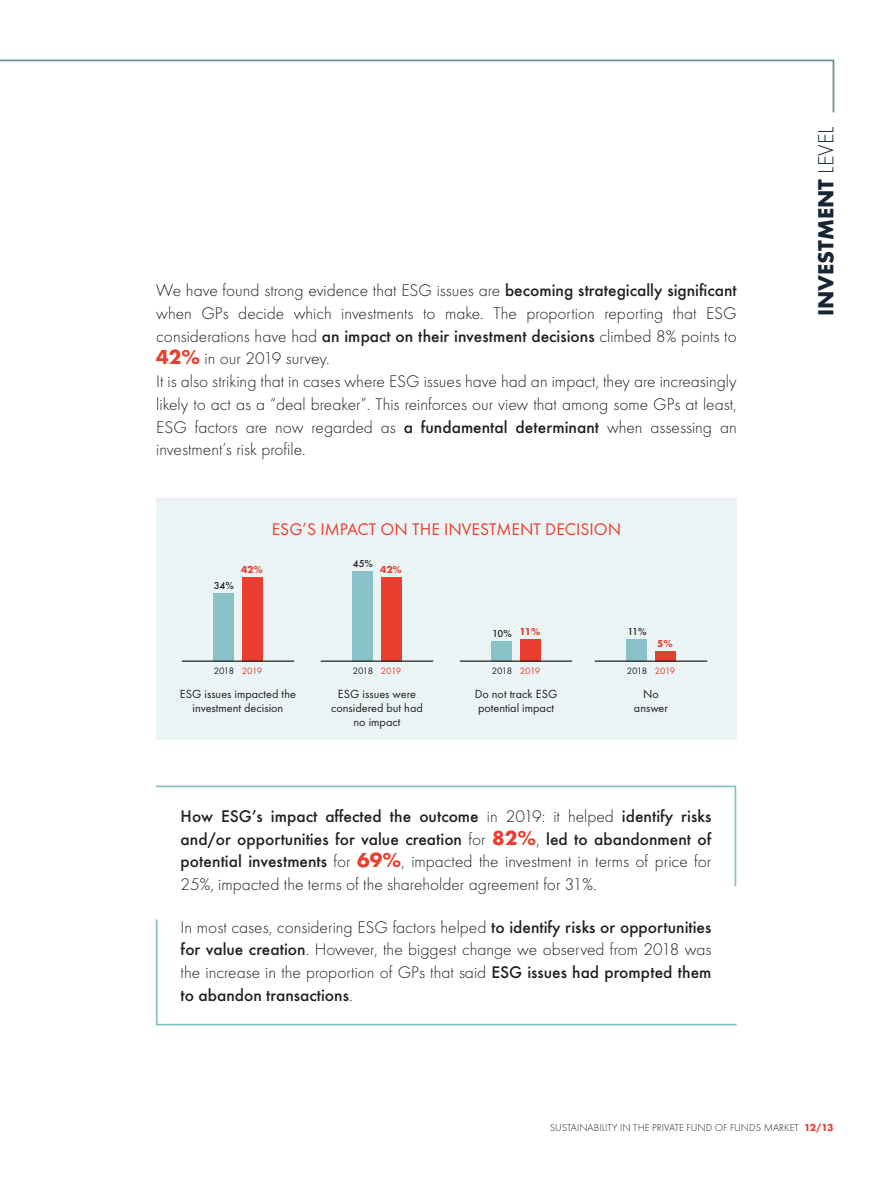
<style>
.page{position:relative;width:893px;height:1191px;background:#fff}
.page>*{position:absolute;margin:0;border:0;box-sizing:border-box;transform-origin:0 0}
.t1{font:700 22.75px "Futura TOT";color:#172434}
.t2{font:300 17.5px/22.8px "Futura TOT";color:#231f20;text-align:justify}
.t3{font:500 17.5px/22.8px "Futura TOT";color:#231f20;text-align:justify}
.t4{font:17.5px "Futura TOT Boo";color:#e93e2f}
.t5{font:12.25px/14px "Futura TOT Boo";color:#231f20;text-align:center}
.t6{font:300 10.5px "Futura TOT";color:#231f20}
.t7{font:500 10.5px "Futura TOT";letter-spacing:-.04em;color:#231f20}
.t8{font:700 10.5px "Futura TOT";color:#e93e2f}
.t9{font:9.62px "Futura TOT Boo";letter-spacing:-.07em;color:#231f20}
.t10{font:9.62px "Futura TOT Boo";letter-spacing:-.07em;color:#e93e2f}
.s1{font-weight:500}
.s2{font-weight:700;font-size:21px;color:#e93e2f}
.s3{font-weight:300}
.s4{font-weight:700;color:#e93e2f}
</style>
<div class="page">
<div style="left:156px;top:499px;width:581px;height:241px;background:#eaf4f5"></div>
<div style="left:214px;top:593px;width:20px;height:68px;background:#8ac1c7"></div>
<div style="left:242px;top:577px;width:20px;height:84px;background:#e93e2f"></div>
<hr style="left:182px;top:660px;width:112px;height:2px;background:#231f20">
<div style="left:353px;top:571px;width:20px;height:90px;background:#8ac1c7"></div>
<div style="left:381px;top:577px;width:20px;height:84px;background:#e93e2f"></div>
<hr style="left:321px;top:660px;width:112px;height:2px;background:#231f20">
<div style="left:492px;top:641px;width:20px;height:20px;background:#8ac1c7"></div>
<div style="left:520px;top:639px;width:20px;height:22px;background:#e93e2f"></div>
<hr style="left:460px;top:660px;width:112px;height:2px;background:#231f20">
<div style="left:627px;top:639px;width:20px;height:22px;background:#8ac1c7"></div>
<div style="left:655px;top:651px;width:20px;height:10px;background:#e93e2f"></div>
<hr style="left:595px;top:660px;width:112px;height:2px;background:#231f20">
<svg style="left:156px;top:785px;width:581px;height:101px"></svg>
<svg style="left:155px;top:919px;width:582px;height:107px"></svg>
<svg style="left:0;top:59px;width:835px;height:54px"></svg>
<p class="t2" style="left:156px;top:279px;width:582px">We have found strong evidence that ESG issues are <span class="s1">becoming strategically significant </span>when GPs decide which investments to make. The proportion reporting that ESG considerations have had <span class="s1">an impact on their investment decisions</span> climbed 8% points to <span class="s2">42%</span> in our 2019 survey.</p>
<p class="t2" style="left:156px;top:370px;width:582px">It is also striking that in cases where ESG issues have had an impact, they are increasingly likely to act as a “deal breaker”. This reinforces our view that among some GPs at least, ESG factors are now regarded as <span class="s1">a fundamental determinant</span> when assessing an investment’s risk profile.</p>
<p class="t8" style="left:241px;top:563px;width:23px">42%</p>
<p class="t7" style="left:214px;top:579px;width:22px">34%</p>
<p class="t4" style="left:272px;top:519px;width:351px">ESG’S IMPACT ON THE INVESTMENT DECISION</p>
<p class="t7" style="left:353px;top:557px;width:22px">45%</p>
<p class="t8" style="left:380px;top:563px;width:23px">42%</p>
<p class="t9" style="left:214px;top:665px;width:22px">2018</p>
<p class="t10" style="left:242px;top:665px;width:22px">2019</p>
<p class="t9" style="left:353px;top:665px;width:22px">2018</p>
<p class="t10" style="left:381px;top:665px;width:22px">2019</p>
<p class="t7" style="left:492px;top:627px;width:21px">10%</p>
<p class="t8" style="left:520px;top:625px;width:22px">11%</p>
<p class="t9" style="left:492px;top:665px;width:22px">2018</p>
<p class="t10" style="left:520px;top:665px;width:22px">2019</p>
<p class="t7" style="left:627px;top:625px;width:21px">11%</p>
<p class="t8" style="left:657px;top:637px;width:17px">5%</p>
<p class="t9" style="left:627px;top:665px;width:22px">2018</p>
<p class="t10" style="left:655px;top:665px;width:22px">2019</p>
<p class="t5" style="left:180px;top:687px;width:118px">ESG issues impacted the investment decision</p>
<p class="t5" style="left:331px;top:687px;width:93px">ESG issues were considered but had no impact</p>
<p class="t5" style="left:475px;top:687px;width:84px;text-align:left">Do not track ESG potential impact</p>
<p class="t5" style="left:634px;top:687px;width:36px">No answer</p>
<p class="t3" style="left:181px;top:804px;width:532px">How ESG’s impact affected the outcome <span class="s3">in 2019: it helped</span> identify risks and/or opportunities for value creation <span class="s3">for</span> <span class="s2">82%</span><span class="s3">,</span> led to abandonment of potential investments <span class="s3">for</span> <span class="s2">69%</span><span class="s3">, impacted the investment in terms of price for 25%, impacted the terms of the shareholder agreement for 31%.</span></p>
<p class="t2" style="left:181px;top:915px;width:532px">In most cases, considering ESG factors helped <span class="s1">to identify risks or opportunities for value creation</span>. However, the biggest change we observed from 2018 was the increase in the proportion of GPs that said <span class="s1">ESG issues had prompted them to abandon transactions</span>.</p>
<p class="t1" style="left:812px;top:316px;width:191px;rotate:-90deg">INVESTMENT <span class="s3">LEVEL</span></p>
<p class="t6" style="left:550px;top:1122px;width:285px">SUSTAINABILITY IN THE PRIVATE FUND OF FUNDS MARKET <span class="s4">12/13</span></p>
</div>
